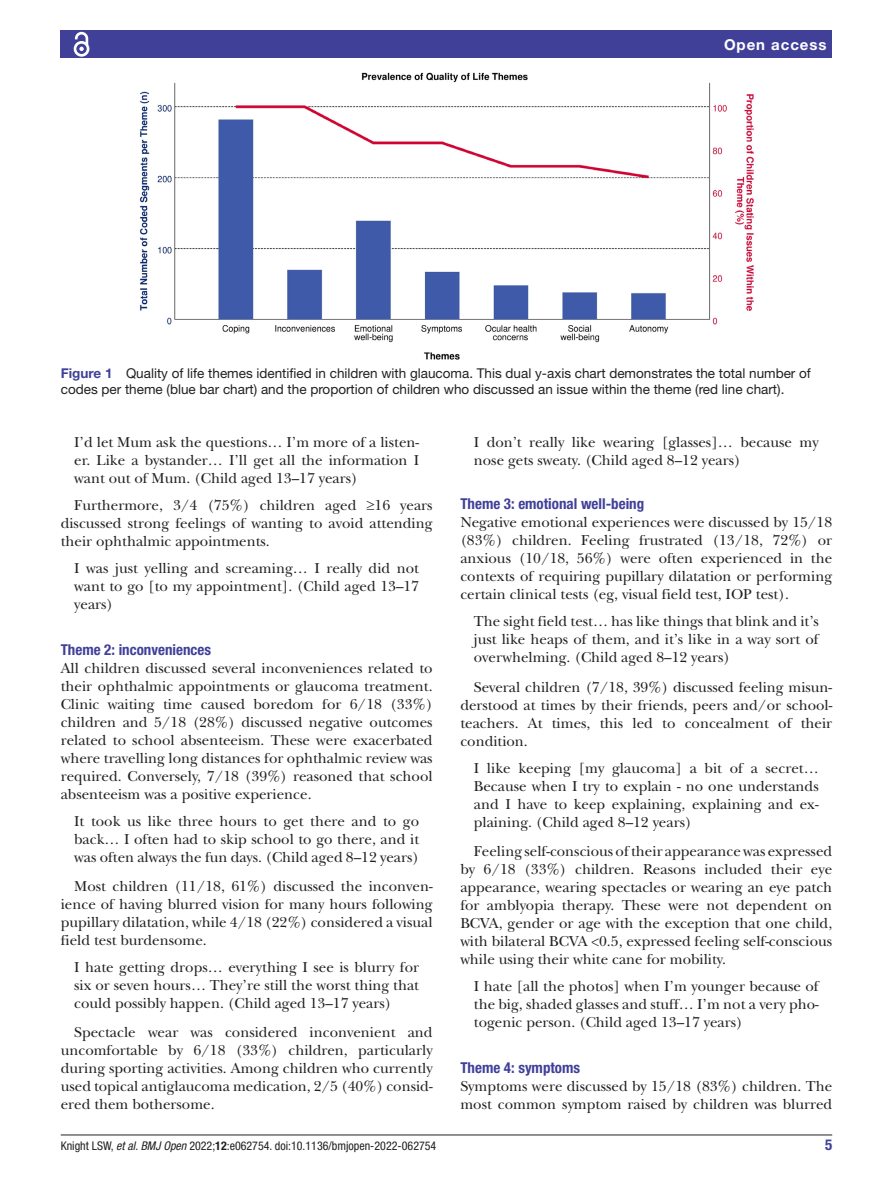
<style>
.page{position:relative;width:893px;height:1191px;background:#fff}
.page>*{position:absolute;margin:0;border:0;box-sizing:border-box;transform-origin:0 0}
.t1{font:15px/18px "New Baskerville";color:#231f20;text-align:justify}
.t2{font:700 condensed 15px "Helvetica Neue LT Std";color:#414099}
.t3{font:700 15px "Helvetica Neue LT Std";letter-spacing:.065em;color:#fff}
.t4{font:13.5px/16.2px "Helvetica Neue LT Std";color:#231f20}
.t5{font:condensed 12px "Helvetica Neue LT Std";color:#231f20}
.s1{font-weight:700;color:#414099}
.s2{font-style:italic}
.s3{font-weight:700}
</style>
<div class="page">
<hr style="left:61px;top:1134px;width:771px;height:1px;background:#231f20">
<div style="left:61px;top:31px;width:771px;height:27px;background:#414099"></div>
<svg style="left:73px;top:31px;width:17px;height:26px"></svg>
<img style="left:139px;top:73px;width:616px;height:287px">
<p class="t3" style="left:724px;top:35px;width:104px">Open access</p>
<p class="t4" style="left:61px;top:364px;width:752px"><span class="s1">Figure 1</span> Quality of life themes identified in children with glaucoma. This dual y-axis chart demonstrates the total number of codes per theme (blue bar chart) and the proportion of children who discussed an issue within the theme (red line chart).</p>
<p class="t1" style="left:74px;top:433px;width:346px">I’d let Mum ask the questions… I’m more of a listen&shy;er. Like a bystander… I’ll get all the information I want out of Mum. (Child aged 13–17 years)</p>
<p class="t1" style="left:61px;top:496px;width:373px;text-indent:14px">Furthermore, 3/4 (75%) children aged ≥16 years discussed strong feelings of wanting to avoid attending their ophthalmic appointments.</p>
<p class="t1" style="left:74px;top:559px;width:346px">I was just yelling and screaming… I really did not want to go [to my appointment]. (Child aged 13–17 years)</p>
<p class="t2" style="left:61px;top:640px;width:152px">Theme 2: inconveniences</p>
<p class="t1" style="left:61px;top:659px;width:373px">All children discussed several inconveniences related to their ophthalmic appointments or glaucoma treatment.<br>Clinic waiting time caused boredom for 6/18 (33%) children and 5/18 (28%) discussed negative outcomes related to school absenteeism. These were exacerbated where travelling long distances for ophthalmic review was required. Conversely, 7/18 (39%) reasoned that school absenteeism was a positive experience.</p>
<p class="t1" style="left:74px;top:812px;width:346px">It took us like three hours to get there and to go back… I often had to skip school to go there, and it was often always the fun days. (Child aged 8–12 years)</p>
<p class="t1" style="left:61px;top:877px;width:373px;text-indent:14px">Most children (11/18, 61%) discussed the inconven&shy;ience of having blurred vision for many hours following pupillary dilatation, while 4/18 (22%) considered a visual field test burdensome.</p>
<p class="t1" style="left:74px;top:958px;width:346px">I hate getting drops… everything I see is blurry for six or seven hours… They’re still the worst thing that could possibly happen. (Child aged 13–17 years)</p>
<p class="t1" style="left:61px;top:1023px;width:373px;text-indent:14px">Spectacle wear was considered inconvenient and uncomfortable by 6/18 (33%) children, particularly during sporting activities. Among children who currently used topical antiglaucoma medication, 2/5 (40%) consid&shy;ered them bothersome.</p>
<p class="t1" style="left:474px;top:433px;width:346px">I don’t really like wearing [glasses]… because my nose gets sweaty. (Child aged 8–12 years)</p>
<p class="t2" style="left:460px;top:495px;width:185px">Theme 3: emotional well-being</p>
<p class="t1" style="left:460px;top:513px;width:373px">Negative emotional experiences were discussed by 15/18 (83%) children. Feeling frustrated (13/18, 72%) or anxious (10/18, 56%) were often experienced in the contexts of requiring pupillary dilatation or performing certain clinical tests (eg, visual field test, IOP test).</p>
<p class="t1" style="left:474px;top:612px;width:346px">The sight field test… has like things that blink and it’s just like heaps of them, and it’s like in a way sort of overwhelming. (Child aged 8–12 years)</p>
<p class="t1" style="left:460px;top:678px;width:373px;text-indent:14px">Several children (7/18, 39%) discussed feeling misun&shy;derstood at times by their friends, peers and/or school&shy;teachers. At times, this led to concealment of their condition.</p>
<p class="t1" style="left:474px;top:759px;width:346px">I like keeping [my glaucoma] a bit of a secret… Because when I try to explain - no one understands and I have to keep explaining, explaining and ex&shy;plaining. (Child aged 8–12 years)</p>
<p class="t1" style="left:460px;top:842px;width:373px;text-indent:14px">Feeling self-conscious of their appearance was expressed by 6/18 (33%) children. Reasons included their eye appearance, wearing spectacles or wearing an eye patch for amblyopia therapy. These were not dependent on BCVA, gender or age with the exception that one child, with bilateral BCVA &lt;0.5, expressed feeling self-conscious while using their white cane for mobility.</p>
<p class="t1" style="left:474px;top:977px;width:346px">I hate [all the photos] when I’m younger because of the big, shaded glasses and stuff… I’m not a very pho&shy;togenic person. (Child aged 13–17 years)</p>
<p class="t2" style="left:460px;top:1058px;width:121px">Theme 4: symptoms</p>
<p class="t1" style="left:460px;top:1077px;width:373px">Symptoms were discussed by 15/18 (83%) children. The most common symptom raised by children was blurred</p>
<p class="t5" style="left:61px;top:1138px;width:377px">Knight LSW, <span class="s2">et al</span>. <span class="s2">BMJ Open</span> 2022;<span class="s3">12</span>:e062754. doi:10.1136/bmjopen-2022-062754</p>
<p class="t2" style="left:825px;top:1135px;width:9px">5</p>
</div>
